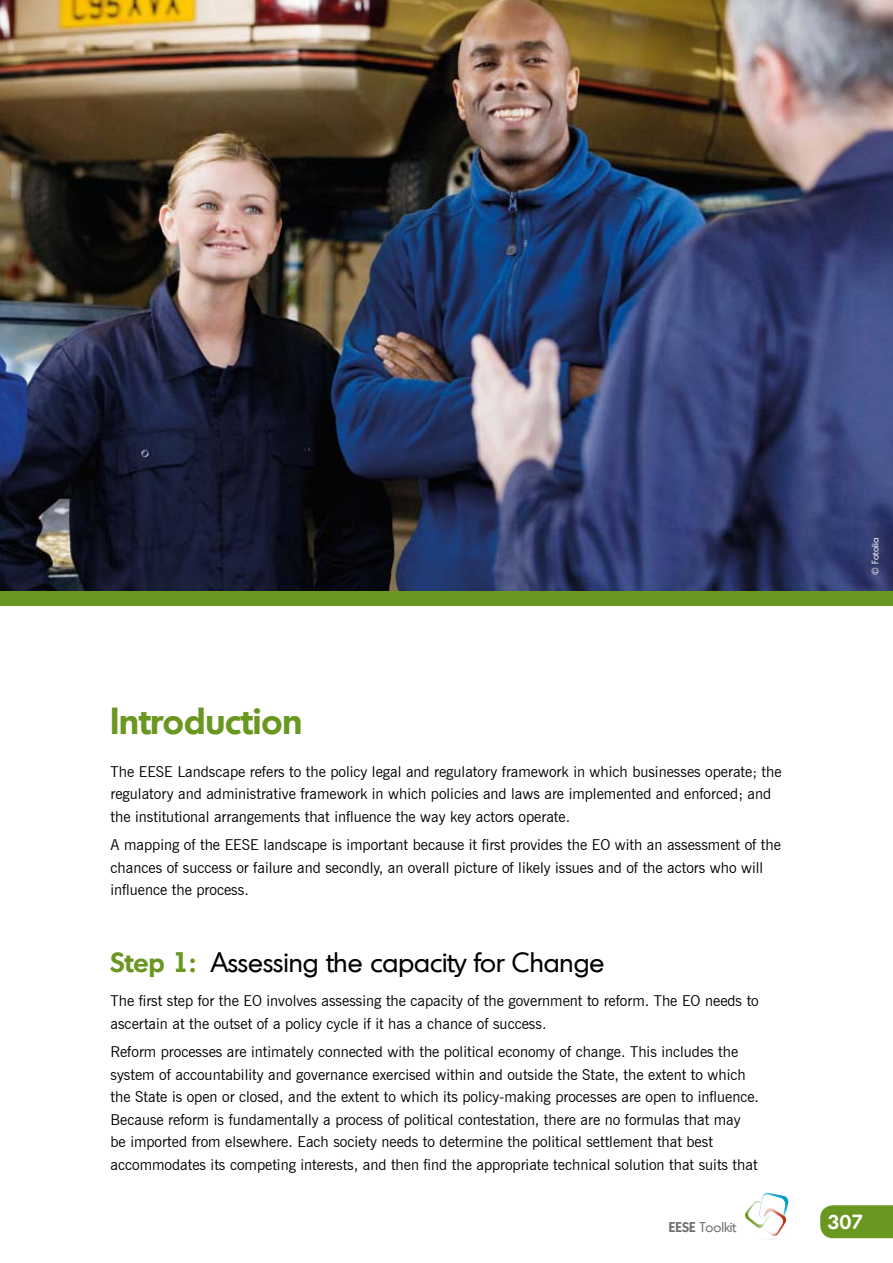
<style>
.page{position:relative;width:893px;height:1263px;background:#fff}
.page>*{position:absolute;margin:0;border:0;box-sizing:border-box;transform-origin:0 0}
.t1{font:600 36px "Montreal";color:#6a971f}
.t2{font:27px "Montreal";color:#000}
.t3{font:600 19.5px "Montreal";color:#fff}
.t4{font:15px/22.5px "News Gothic BT";color:#000}
.t5{font:13.5px "Montreal";color:#706f6f}
.t6{font:9px "Montreal";color:#fff}
.s1{font-weight:600;color:#6a971f}
.s2{font-weight:600}
</style>
<div class="page">
<div style="left:820px;top:1205px;width:73px;height:33px;background:#6a971f"></div>
<img style="left:0;top:0;width:893px;height:591px">
<div style="left:0;top:591px;width:893px;height:15px;background:#6a971f"></div>
<svg style="left:745px;top:1193px;width:43px;height:43px"></svg>
<p class="t6" style="left:870px;top:574px;width:38px;rotate:-90deg">© Fotolia</p>
<h1 class="t1" style="left:111px;top:697px;width:193px">Introduction</h1>
<p class="t4" style="left:111px;top:760px;width:672px">The EESE Landscape refers to the policy legal and regulatory framework in which businesses operate; the regulatory and administrative framework in which policies and laws are implemented and enforced; and the institutional arrangements that influence the way key actors operate.</p>
<p class="t4" style="left:111px;top:833px;width:672px">A mapping of the EESE landscape is important because it first provides the EO with an assessment of the chances of success or failure and secondly, an overall picture of likely issues and of the actors who will influence the process.</p>
<h2 class="t2" style="left:111px;top:945px;width:495px"><span class="s1">Step 1:</span> Assessing the capacity for Change</h2>
<p class="t4" style="left:111px;top:989px;width:650px">The first step for the EO involves assessing the capacity of the government to reform. The EO needs to ascertain at the outset of a policy cycle if it has a chance of success.</p>
<p class="t4" style="left:111px;top:1040px;width:650px">Reform processes are intimately connected with the political economy of change. This includes the system of accountability and governance exercised within and outside the State, the extent to which the State is open or closed, and the extent to which its policy-making processes are open to influence.<br>Because reform is fundamentally a process of political contestation, there are no formulas that may be imported from elsewhere. Each society needs to determine the political settlement that best accommodates its competing interests, and then find the appropriate technical solution that suits that</p>
<p class="t5" style="left:669px;top:1218px;width:69px"><span class="s2">EESE</span> Toolkit</p>
<h3 class="t3" style="left:827px;top:1209px;width:38px">307</h3>
</div>
